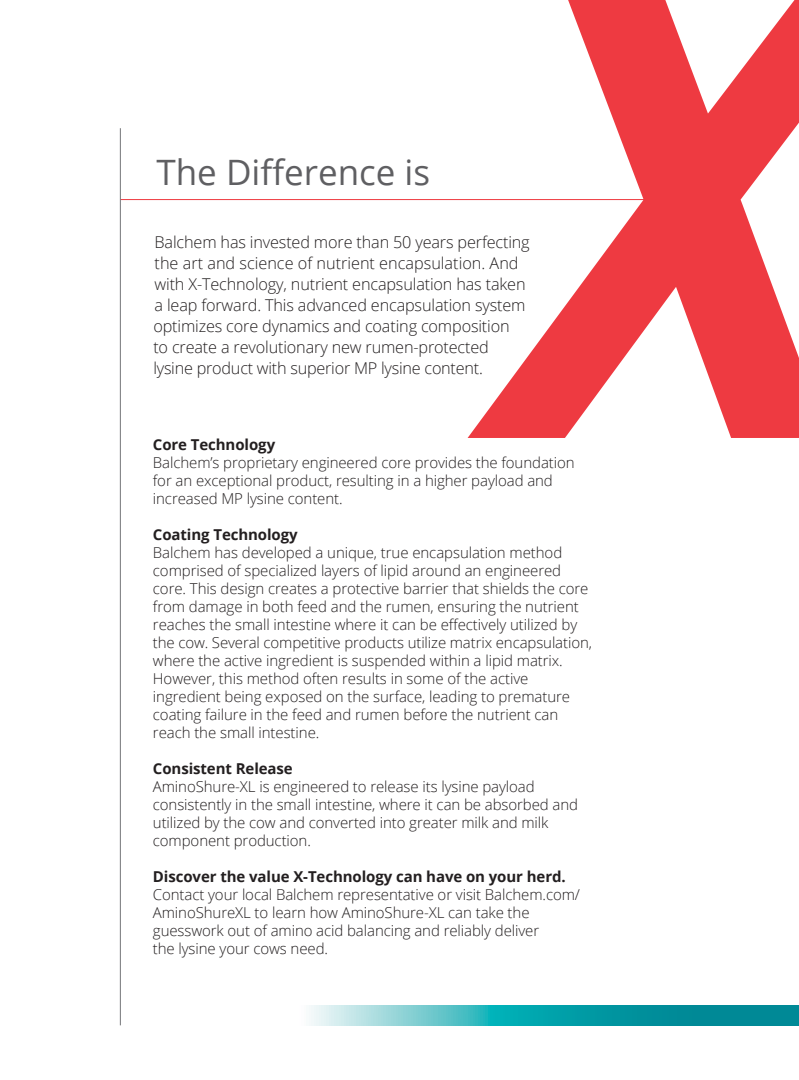
<style>
.page{position:relative;width:799px;height:1080px;background:#fff}
.page>*{position:absolute;margin:0;border:0;box-sizing:border-box;transform-origin:0 0}
.t1{font:35px "Open Sans";color:#5f5f62}
.t2{font:300 16.25px/21px "Open Sans";letter-spacing:-.01em;color:#231f20}
.t3{font:300 15px/18px "Open Sans";letter-spacing:-.005em;color:#231f20}
.t4{font:700 15px "Open Sans";letter-spacing:-.005em;color:#231f20}
</style>
<div class="page">
<svg style="left:311px;top:1005px;width:488px;height:20px;background:#34acb4"></svg>
<svg style="left:467px;top:0;width:332px;height:438px"></svg>
<hr style="left:120px;top:199px;width:550px;height:1px;background:#ee3a41">
<hr style="left:120px;top:128px;width:1px;height:897px;background:#757679">
<p class="t1" style="left:156px;top:148px;width:275px">The Difference is</p>
<p class="t2" style="left:153px;top:231px;width:378px">Balchem has invested more than 50 years perfecting the art and science of nutrient encapsulation. And with X-Technology, nutrient encapsulation has taken a leap forward. This advanced encapsulation system optimizes core dynamics and coating composition<br>to create a revolutionary new rumen-protected lysine product with superior MP lysine content.</p>
<p class="t4" style="left:153px;top:434px;width:124px">Core Technology</p>
<p class="t3" style="left:153px;top:454px;width:423px">Balchem’s proprietary engineered core provides the foundation for an exceptional product, resulting in a higher payload and increased MP lysine content.</p>
<p class="t4" style="left:153px;top:524px;width:146px">Coating Technology</p>
<p class="t3" style="left:153px;top:544px;width:440px">Balchem has developed a unique, true encapsulation method comprised of specialized layers of lipid around an engineered core. This design creates a protective barrier that shields the core from damage in both feed and the rumen, ensuring the nutrient reaches the small intestine where it can be effectively utilized by the cow. Several competitive products utilize matrix encapsulation, where the active ingredient is suspended within a lipid matrix.<br>However, this method often results in some of the active ingredient being exposed on the surface, leading to premature coating failure in the feed and rumen before the nutrient can reach the small intestine.</p>
<p class="t4" style="left:153px;top:758px;width:141px">Consistent Release</p>
<p class="t3" style="left:153px;top:778px;width:427px">AminoShure-XL is engineered to release its lysine payload consistently in the small intestine, where it can be absorbed and utilized by the cow and converted into greater milk and milk component production.</p>
<p class="t4" style="left:153px;top:866px;width:414px">Discover the value X-Technology can have on your herd.</p>
<p class="t3" style="left:153px;top:886px;width:429px">Contact your local Balchem representative or visit Balchem.com/ AminoShureXL to learn how AminoShure-XL can take the guesswork out of amino acid balancing and reliably deliver<br>the lysine your cows need.</p>
</div>
